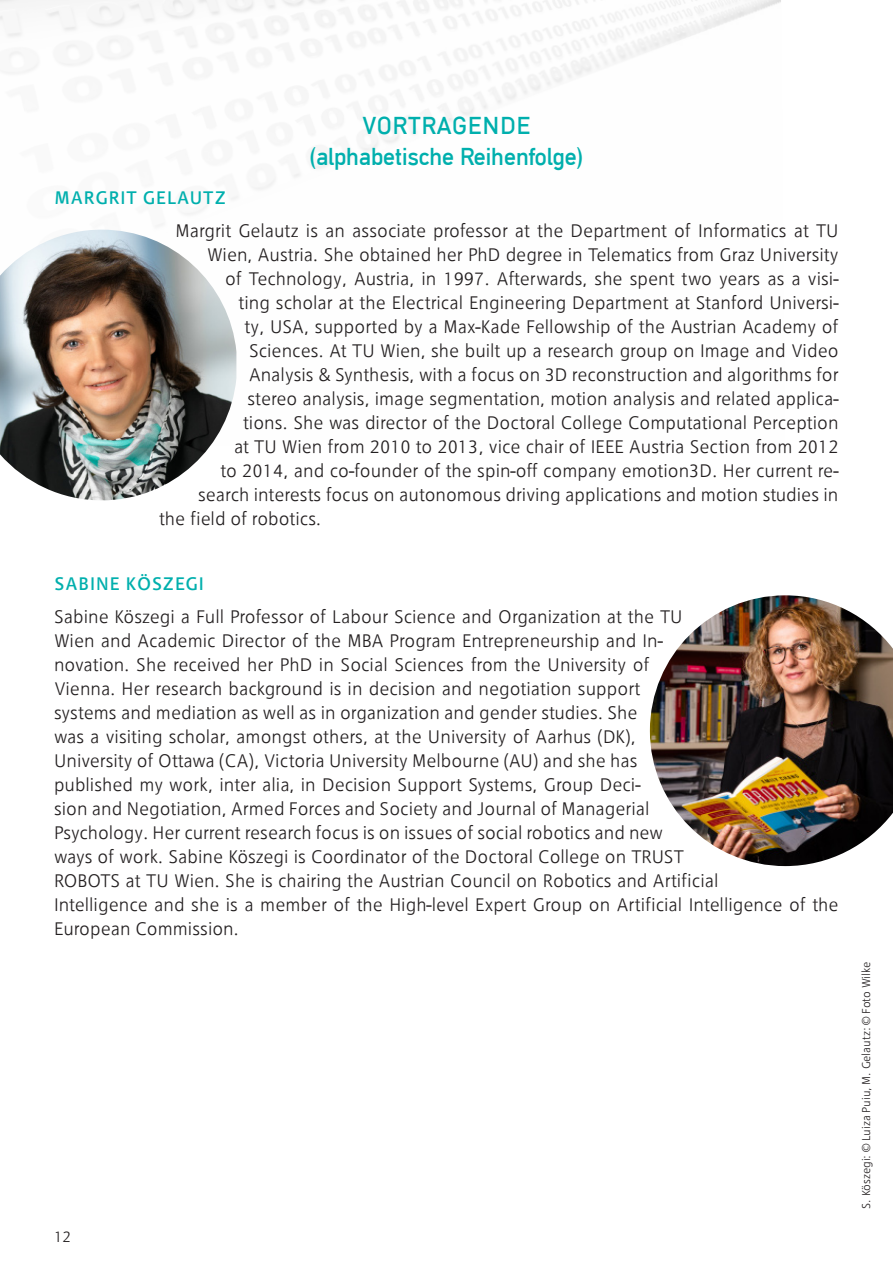
<style>
.page{position:relative;width:893px;height:1263px;background:#fff}
.page>*{position:absolute;margin:0;border:0;box-sizing:border-box;transform-origin:0 0}
.t1{font:25.5px "TU Headline";color:#00afad}
.t2{font:25.5px "TU Headline";letter-spacing:.05em;color:#00afad}
.t3{font:300 18px/24px "TU Text";color:#231f20}
.t4{font:18px "TU Text";letter-spacing:.05em;color:#00afad}
.t5{font:300 15px "TU Text";color:#231f20}
.t6{font:300 11.25px "TU Text";color:#231f20}
</style>
<div class="page">
<img style="left:0;top:230px;width:236px;height:270px">
<img style="left:650px;top:595px;width:243px;height:271px">
<p class="t2" style="left:363px;top:111px;width:169px">VORTRAGENDE</p>
<p class="t1" style="left:310px;top:141px;width:275px">(alphabetische Reihenfolge)</p>
<p class="t4" style="left:54px;top:187px;width:173px">MARGRIT GELAUTZ</p>
<p class="t3" style="left:176px;top:218px;width:665px">Margrit Gelautz is an associate professor at the Department of Informatics at TU</p>
<p class="t3" style="left:207px;top:242px;width:633px">Wien, Austria. She obtained her PhD degree in Telematics from Graz University</p>
<p class="t3" style="left:225px;top:266px;width:615px">of Technology, Austria, in 1997. Afterwards, she spent two years as a visi-</p>
<p class="t3" style="left:238px;top:290px;width:602px">ting scholar at the Electrical Engineering Department at Stanford Universi-</p>
<p class="t3" style="left:244px;top:314px;width:595px">ty, USA, supported by a Max-Kade Fellowship of the Austrian Academy of</p>
<p class="t3" style="left:249px;top:338px;width:591px">Sciences. At TU Wien, she built up a research group on Image and Video</p>
<p class="t3" style="left:249px;top:362px;width:591px">Analysis &amp; Synthesis, with a focus on 3D reconstruction and algorithms for</p>
<p class="t3" style="left:248px;top:386px;width:593px">stereo analysis, image segmentation, motion analysis and related applica-</p>
<p class="t3" style="left:243px;top:410px;width:597px">tions. She was director of the Doctoral College Computational Perception</p>
<p class="t3" style="left:234px;top:434px;width:606px">at TU Wien from 2010 to 2013, vice chair of IEEE Austria Section from 2012</p>
<p class="t3" style="left:220px;top:458px;width:620px">to 2014, and co-founder of the spin-off company emotion3D. Her current re-</p>
<p class="t3" style="left:198px;top:482px;width:642px">search interests focus on autonomous driving applications and motion studies in</p>
<p class="t3" style="left:159px;top:506px;width:164px">the field of robotics.</p>
<p class="t4" style="left:54px;top:573px;width:151px">SABINE KÖSZEGI</p>
<p class="t3" style="left:54px;top:604px;width:786px">Sabine Köszegi a Full Professor of Labour Science and Organization at the TU<br>Wien and Academic Director of the MBA Program Entrepreneurship and In-<br>novation. She received her PhD in Social Sciences from the University of<br>Vienna. Her research background is in decision and negotiation support<br>systems and mediation as well as in organization and gender studies. She<br>was a visiting scholar, amongst others, at the University of Aarhus (DK),<br>University of Ottawa (CA), Victoria University Melbourne (AU) and she has<br>published my work, inter alia, in Decision Support Systems, Group Deci-<br>sion and Negotiation, Armed Forces and Society and Journal of Managerial<br>Psychology. Her current research focus is on issues of social robotics and new<br>ways of work. Sabine Köszegi is Coordinator of the Doctoral College on TRUST<br>ROBOTS at TU Wien. She is chairing the Austrian Council on Robotics and Artificial<br>Intelligence and she is a member of the High-level Expert Group on Artificial Intelligence of the European Commission.</p>
<p class="t5" style="left:54px;top:1227px;width:19px">12</p>
<p class="t6" style="left:859px;top:1208px;width:248px;rotate:-90deg">S. Köszegi: © Luiza Puiu, M. Gelautz: © Foto Wilke</p>
</div>
